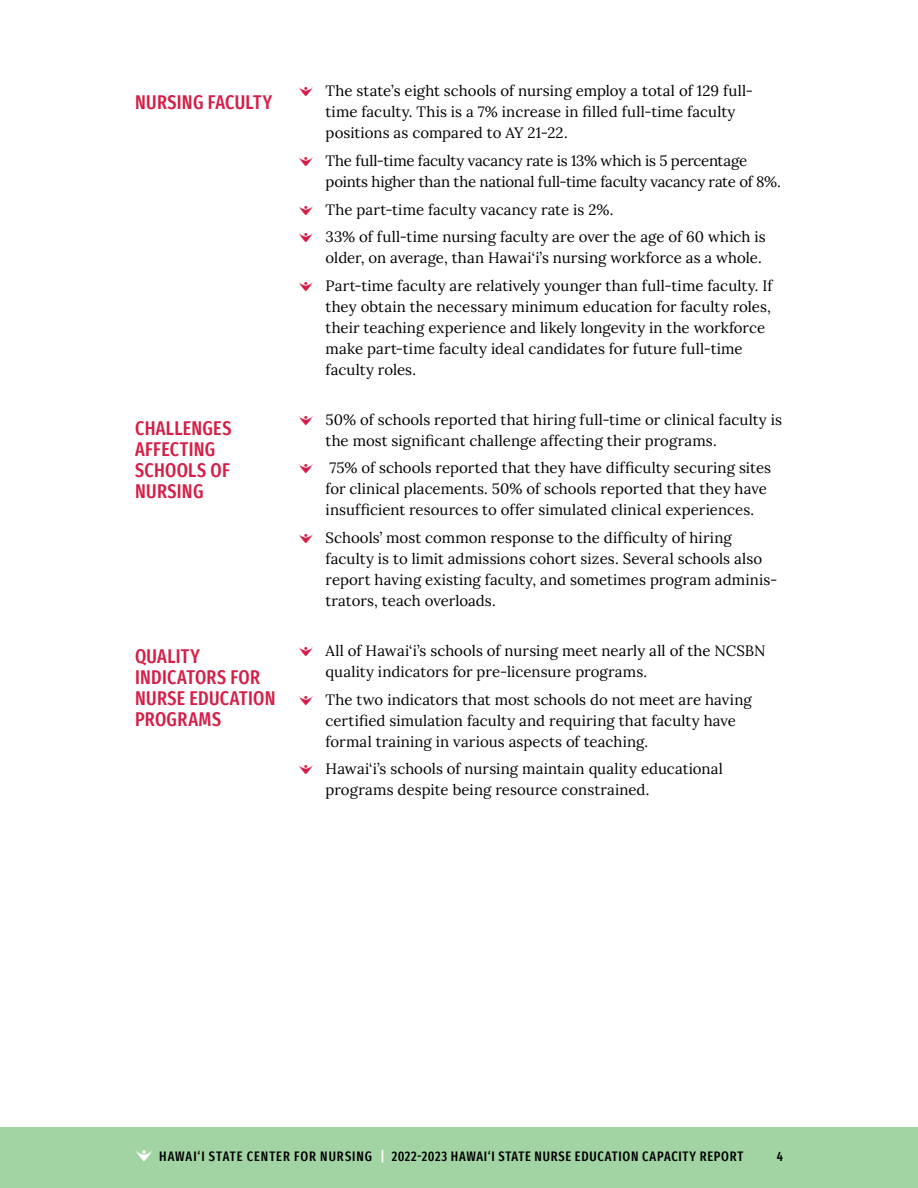
<style>
.page{position:relative;width:918px;height:1188px;background:#fff}
.page>*{position:absolute;margin:0;border:0;box-sizing:border-box;transform-origin:0 0}
.t1{font:500 extra-condensed 19.5px/21px "Fira Sans";letter-spacing:.015em;color:#d51e47}
.t2{font:15px/21px "Lora";letter-spacing:.005em;color:#000}
.t3{font:500 extra-condensed 13.5px "Fira Sans";letter-spacing:.055em;color:#000}
.s1{color:#fff}
</style>
<div class="page">
<div style="left:0;top:1128px;width:918px;height:60px;background:#a2d4a3"></div>
<h1 class="t1" style="left:135px;top:91px;width:139px">NURSING FACULTY</h1>
<p class="t2" style="left:326px;top:79px;width:429px">The state’s eight schools of nursing employ a total of 129 full&shy;time faculty. This is a 7% increase in filled full-time faculty positions as compared to AY 21-22.</p>
<p class="t2" style="left:326px;top:149px;width:457px">The full-time faculty vacancy rate is 13% which is 5 percentage points higher than the national full-time faculty vacancy rate of 8%.</p>
<p class="t2" style="left:326px;top:194px;width:442px;line-height:27.8px">The part-time faculty vacancy rate is 2%.<br>33% of full-time nursing faculty are over the age of 60 which is</p>
<p class="t2" style="left:326px;top:243px;width:449px;line-height:27.8px">older, on average, than Hawai‘i’s nursing workforce as a whole.<br>Part-time faculty are relatively younger than full-time faculty. If</p>
<p class="t2" style="left:326px;top:295px;width:447px">they obtain the necessary minimum education for faculty roles, their teaching experience and likely longevity in the workforce make part-time faculty ideal candidates for future full-time faculty roles.</p>
<h1 class="t1" style="left:135px;top:417px;width:98px">CHALLENGES<br>AFFECTING<br>SCHOOLS OF<br>NURSING</h1>
<p class="t2" style="left:326px;top:408px;width:458px">50% of schools reported that hiring full-time or clinical faculty is the most significant challenge affecting their programs.</p>
<p class="t2" style="left:326px;top:457px;width:447px">75% of schools reported that they have difficulty securing sites for clinical placements. 50% of schools reported that they have insufficient resources to offer simulated clinical experiences.</p>
<p class="t2" style="left:326px;top:526px;width:453px">Schools’ most common response to the difficulty of hiring faculty is to limit admissions cohort sizes. Several schools also report having existing faculty, and sometimes program adminis&shy;trators, teach overloads.</p>
<h1 class="t1" style="left:135px;top:645px;width:142px">QUALITY<br>INDICATORS FOR<br>NURSE EDUCATION<br>PROGRAMS</h1>
<p class="t2" style="left:326px;top:639px;width:441px">All of Hawai‘i’s schools of nursing meet nearly all of the NCSBN quality indicators for pre-licensure programs.</p>
<p class="t2" style="left:326px;top:688px;width:428px">The two indicators that most schools do not meet are having certified simulation faculty and requiring that faculty have formal training in various aspects of teaching.</p>
<p class="t2" style="left:326px;top:757px;width:399px">Hawai‘i’s schools of nursing maintain quality educational programs despite being resource constrained.</p>
<p class="t3" style="left:159px;top:1145px;width:586px">HAWAI‘I STATE CENTER FOR NURSING <span class="s1">|</span> 2022-2023 HAWAI‘I STATE NURSE EDUCATION CAPACITY REPORT</p>
<p class="t3" style="left:777px;top:1145px;width:8px">4</p>
</div>
